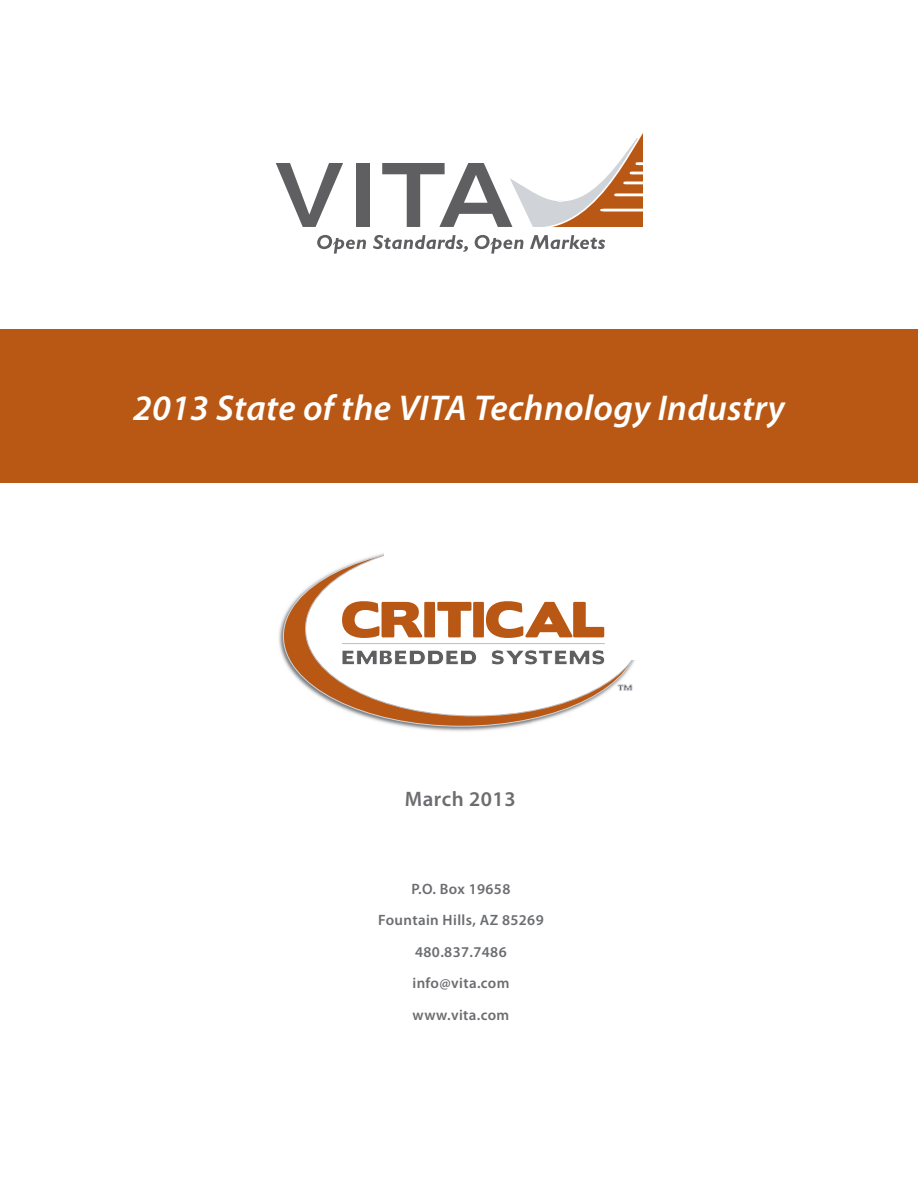
<style>
.page{position:relative;width:918px;height:1188px;background:#fff}
.page>*{position:absolute;margin:0;border:0;box-sizing:border-box;transform-origin:0 0}
.Cover_Title{font:italic 600 36px "Myriad Pro";letter-spacing:.01em;color:#fff}
.Date{font:600 21px "Myriad Pro";letter-spacing:.025em;color:#6c6d70}
.Address{font:600 15px "Myriad Pro";letter-spacing:.025em;color:#6c6d70}
</style>
<div class="page">
<div style="left:0;top:329px;width:918px;height:154px;background:#b95814"></div>
<img style="left:279px;top:553px;width:356px;height:178px">
<svg style="left:283px;top:546px;width:356px;height:180px;background:#ba6326"></svg>
<div style="left:306px;top:542px;width:337px;height:174px;background:#fff;border-radius:50%"></div>
<div style="left:384px;top:540px;width:260px;height:120px;background:#fff"></div>
<svg style="left:618px;top:685px;width:14px;height:6px"></svg>
<svg style="left:342px;top:601px;width:263px;height:64px"></svg>
<hr style="left:342px;top:643px;width:263px;height:1px;background:#bcbdc0">
<svg style="left:276px;top:163px;width:67px;height:64px"></svg>
<div style="left:356px;top:163px;width:13px;height:64px;background:#5f5f62"></div>
<svg style="left:317px;top:235px;width:49px;height:19px"></svg>
<svg style="left:373px;top:135px;width:269px;height:119px"></svg>
<p class="Cover_Title" style="left:133px;top:385px;width:653px">2013 State of the VITA Technology Industry</p>
<p class="Date" style="left:405px;top:785px;width:112px">March 2013</p>
<p class="Address" style="left:411px;top:879px;width:100px">P.O. Box 19658</p>
<p class="Address" style="left:378px;top:911px;width:167px">Fountain Hills, AZ 85269</p>
<p class="Address" style="left:415px;top:942px;width:93px">480.837.7486</p>
<p class="Address" style="left:412px;top:974px;width:98px">info@vita.com</p>
<p class="Address" style="left:413px;top:1005px;width:98px">www.vita.com</p>
</div>
